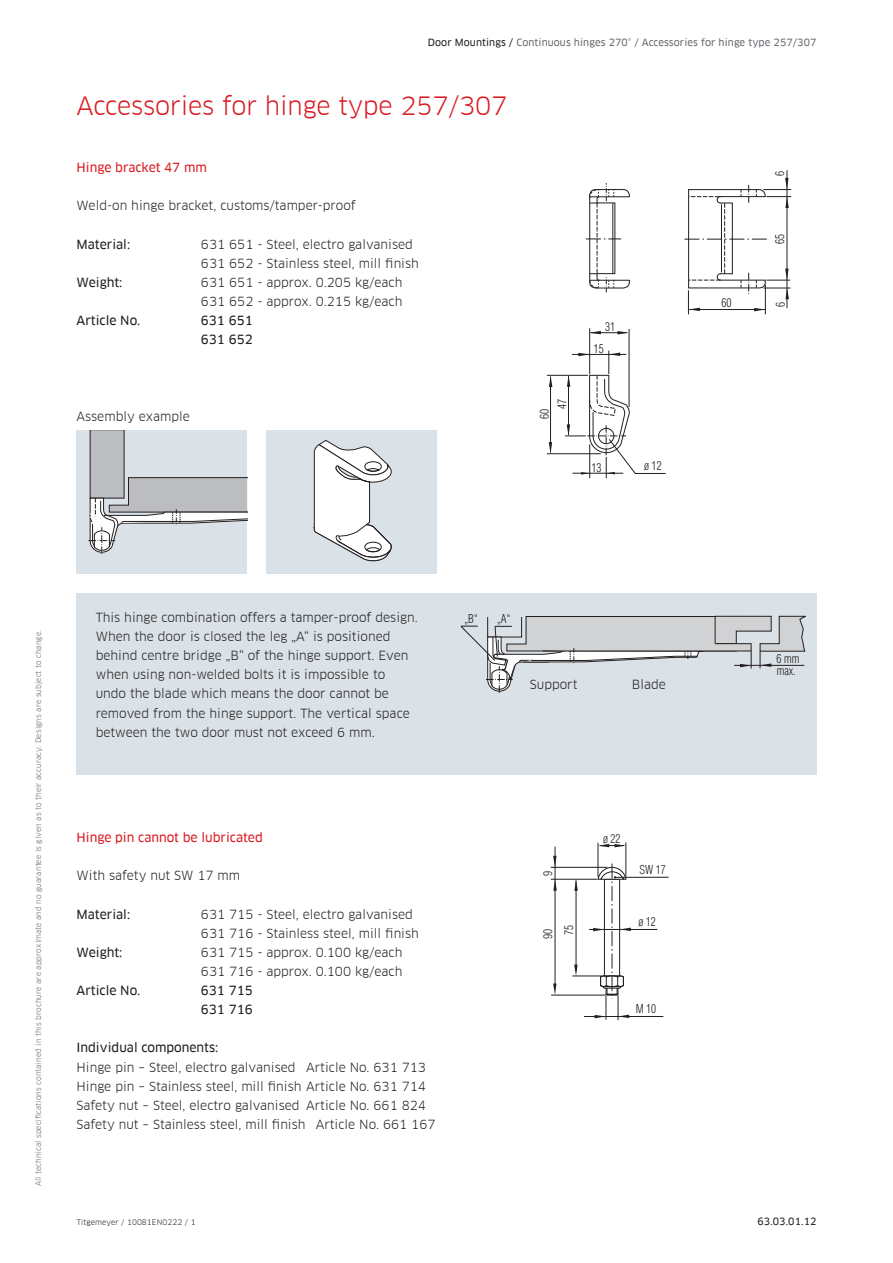
<style>
.page{position:relative;width:893px;height:1263px;background:#fff}
.page>*{position:absolute;margin:0;border:0;box-sizing:border-box;transform-origin:0 0}
.t1{font:24.75px "Clan Offc Pro";letter-spacing:-.005em;color:#d81c23}
.t2{font:12.3px/19.2px "Clan Offc Pro";color:#231f20}
.t3{font:12.3px/19.2px "Clan Offc Pro News";color:#231f20}
.t4{font:12.3px "Clan Offc Pro News";color:#d81c23}
.t5{font:300 condensed 12px/11.2px "Helvetica Com";color:#231f20;scale:.95 1}
.t6{font:300 condensed 12px "Helvetica Com";color:#231f20;scale:.93 1}
.t7{font:300 condensed 11.85px/21px "Helvetica Com";color:#231f20;text-align:center}
.t8{font:9.75px "Clan Offc Pro News";letter-spacing:.01em;color:#666b70}
.t9{font:9.75px "Clan Offc Pro News";letter-spacing:.01em;color:#231f20}
.t10{font:7.5px "Clan Offc Pro";letter-spacing:.01em;color:#666b70}
.t11{font:7.5px "Clan Offc Pro";letter-spacing:.01em;color:#231f20}
.s1{color:#231f20}
</style>
<div class="page">
<div style="left:437px;top:593px;width:379px;height:182px;background:#dae2e7"></div>
<hr style="left:551px;top:995px;width:55px;height:1px;background:#231f20">
<hr style="left:551px;top:879px;width:46px;height:1px;background:#231f20">
<hr style="left:555px;top:847px;width:1px;height:138px;background:#231f20">
<hr style="left:598px;top:843px;width:1px;height:34px;background:#231f20">
<hr style="left:626px;top:842px;width:1px;height:34px;background:#231f20">
<hr style="left:584px;top:1016px;width:79px;height:1px;background:#231f20">
<hr style="left:572px;top:976px;width:30px;height:1px;background:#231f20">
<hr style="left:576px;top:880px;width:1px;height:91px;background:#231f20">
<svg style="left:553px;top:983px;width:3px;height:12px"></svg>
<svg style="left:553px;top:879px;width:4px;height:12px"></svg>
<svg style="left:574px;top:879px;width:4px;height:12px"></svg>
<svg style="left:574px;top:964px;width:4px;height:12px"></svg>
<svg style="left:598px;top:844px;width:28px;height:3px"></svg>
<hr style="left:551px;top:867px;width:56px;height:1px;background:#231f20">
<svg style="left:553px;top:856px;width:3px;height:11px"></svg>
<hr style="left:615px;top:877px;width:54px;height:1px;background:#231f20">
<hr style="left:589px;top:929px;width:68px;height:1px;background:#231f20">
<svg style="left:593px;top:863px;width:38px;height:157px"></svg>
<div style="left:266px;top:431px;width:171px;height:143px;background:#dae2e7"></div>
<svg style="left:313px;top:439px;width:79px;height:123px"></svg>
<div style="left:77px;top:431px;width:170px;height:143px;background:#dae2e7"></div>
<svg style="left:88px;top:431px;width:159px;height:123px"></svg>
<svg style="left:586px;top:183px;width:44px;height:109px"></svg>
<hr style="left:612px;top:203px;width:1px;height:71px;background:#231f20">
<hr style="left:787px;top:170px;width:1px;height:138px;background:#231f20">
<svg style="left:684px;top:178px;width:107px;height:136px"></svg>
<hr style="left:589px;top:328px;width:1px;height:46px;background:#231f20">
<hr style="left:547px;top:375px;width:41px;height:1px;background:#231f20">
<hr style="left:550px;top:376px;width:1px;height:77px;background:#231f20">
<hr style="left:547px;top:453px;width:54px;height:1px;background:#231f20">
<svg style="left:549px;top:442px;width:3px;height:11px"></svg>
<svg style="left:549px;top:376px;width:3px;height:11px"></svg>
<svg style="left:565px;top:329px;width:101px;height:149px"></svg>
<svg style="left:461px;top:615px;width:345px;height:78px"></svg>
<div style="left:77px;top:593px;width:360px;height:182px;background:#dae2e7"></div>
<p class="t8" style="left:428px;top:37px;width:390px"><span class="s1">Door Mountings /</span> Continuous hinges 270° / Accessories for hinge type 257/307</p>
<h1 class="t1" style="left:77px;top:91px;width:432px">Accessories for hinge type 257/307</h1>
<p class="t4" style="left:77px;top:160px;width:132px">Hinge bracket 47 mm</p>
<p class="t2" style="left:77px;top:196px;width:281px">Weld-on hinge bracket, customs/tamper-proof</p>
<p class="t3" style="left:77px;top:235px;width:55px">Material:</p>
<p class="t2" style="left:201px;top:235px;width:219px">631 651 - Steel, electro galvanised<br>631 652 - Stainless steel, mill finish</p>
<p class="t3" style="left:77px;top:273px;width:47px">Weight:</p>
<p class="t2" style="left:201px;top:273px;width:203px">631 651 - approx. 0.205 kg/each<br>631 652 - approx. 0.215 kg/each</p>
<p class="t3" style="left:77px;top:311px;width:65px">Article No.</p>
<p class="t3" style="left:201px;top:311px;width:53px">631 651<br>631 652</p>
<p class="t5" style="left:215px;top:248px;width:12px;rotate:-90deg">47</p>
<p class="t5" style="left:197px;top:258px;width:12px;rotate:-90deg">60</p>
<p class="t5" style="left:250px;top:301px;width:12px">13</p>
<p class="t5" style="left:303px;top:299px;width:20px">ø 12</p>
<p class="t2" style="left:77px;top:407px;width:115px">Assembly example</p>
<p class="t5" style="left:539px;top:419px;width:12px;rotate:-90deg">60</p>
<p class="t5" style="left:556px;top:409px;width:12px;rotate:-90deg">47</p>
<p class="t5" style="left:605px;top:321px;width:12px">31</p>
<p class="t5" style="left:594px;top:342px;width:12px">15</p>
<p class="t5" style="left:591px;top:461px;width:12px">13</p>
<p class="t5" style="left:644px;top:460px;width:20px">ø 12</p>
<p class="t5" style="left:774px;top:176px;width:7px;rotate:-90deg">6</p>
<p class="t5" style="left:774px;top:244px;width:12px;rotate:-90deg">65</p>
<p class="t5" style="left:721px;top:297px;width:12px">60</p>
<p class="t5" style="left:775px;top:307px;width:7px;rotate:-90deg">6</p>
<p class="t10" style="left:34px;top:1186px;width:558px;rotate:-90deg">All technical specifications contained in this brochure are approximate and no guarantee is given as to their accuracy. Designs are subject to change.</p>
<p class="t2" style="left:96px;top:608px;width:324px">This hinge combination offers a tamper-proof design.<br>When the door is closed the leg „A“ is positioned behind centre bridge „B“ of the hinge support. Even when using non-welded bolts it is impossible to undo the blade which means the door cannot be removed from the hinge support. The vertical space between the two door must not exceed 6 mm.</p>
<p class="t5" style="left:464px;top:613px;width:15px">„B“</p>
<p class="t5" style="left:497px;top:613px;width:15px">„A“</p>
<p class="t2" style="left:530px;top:675px;width:49px">Support</p>
<p class="t2" style="left:632px;top:675px;width:35px">Blade</p>
<p class="t4" style="left:77px;top:830px;width:188px">Hinge pin cannot be lubricated</p>
<p class="t2" style="left:77px;top:866px;width:165px">With safety nut SW 17 mm</p>
<p class="t3" style="left:77px;top:904px;width:55px">Material:</p>
<p class="t2" style="left:201px;top:904px;width:219px">631 715 - Steel, electro galvanised<br>631 716 - Stainless steel, mill finish</p>
<p class="t3" style="left:77px;top:942px;width:47px">Weight:</p>
<p class="t2" style="left:201px;top:942px;width:203px">631 715 - approx. 0.100 kg/each<br>631 716 - approx. 0.100 kg/each</p>
<p class="t3" style="left:77px;top:981px;width:65px">Article No.</p>
<p class="t3" style="left:201px;top:981px;width:53px">631 715<br>631 716</p>
<p class="t3" style="left:77px;top:1038px;width:143px">Individual components:</p>
<p class="t2" style="left:77px;top:1057px;width:361px">Hinge pin – Steel, electro galvanised Article No. 631 713<br>Hinge pin – Stainless steel, mill finish Article No. 631 714<br>Safety nut – Steel, electro galvanised Article No. 661 824<br>Safety nut – Stainless steel, mill finish Article No. 661 167</p>
<p class="t11" style="left:77px;top:1217px;width:120px">Titgemeyer / 10081EN0222 / 1</p>
<p class="t7" style="left:537px;top:876px;width:7px;rotate:-90deg">9</p>
<p class="t7" style="left:537px;top:939px;width:16px;rotate:-90deg">90<br>75</p>
<p class="t6" style="left:603px;top:831px;width:20px">ø 22</p>
<p class="t6" style="left:639px;top:862px;width:30px">SW 17</p>
<p class="t6" style="left:638px;top:914px;width:20px">ø 12</p>
<p class="t6" style="left:636px;top:1001px;width:24px">M 10</p>
<p class="t5" style="left:777px;top:653px;width:26px">6 mm max.</p>
<p class="t9" style="left:757px;top:1215px;width:60px">63.03.01.12</p>
</div>
